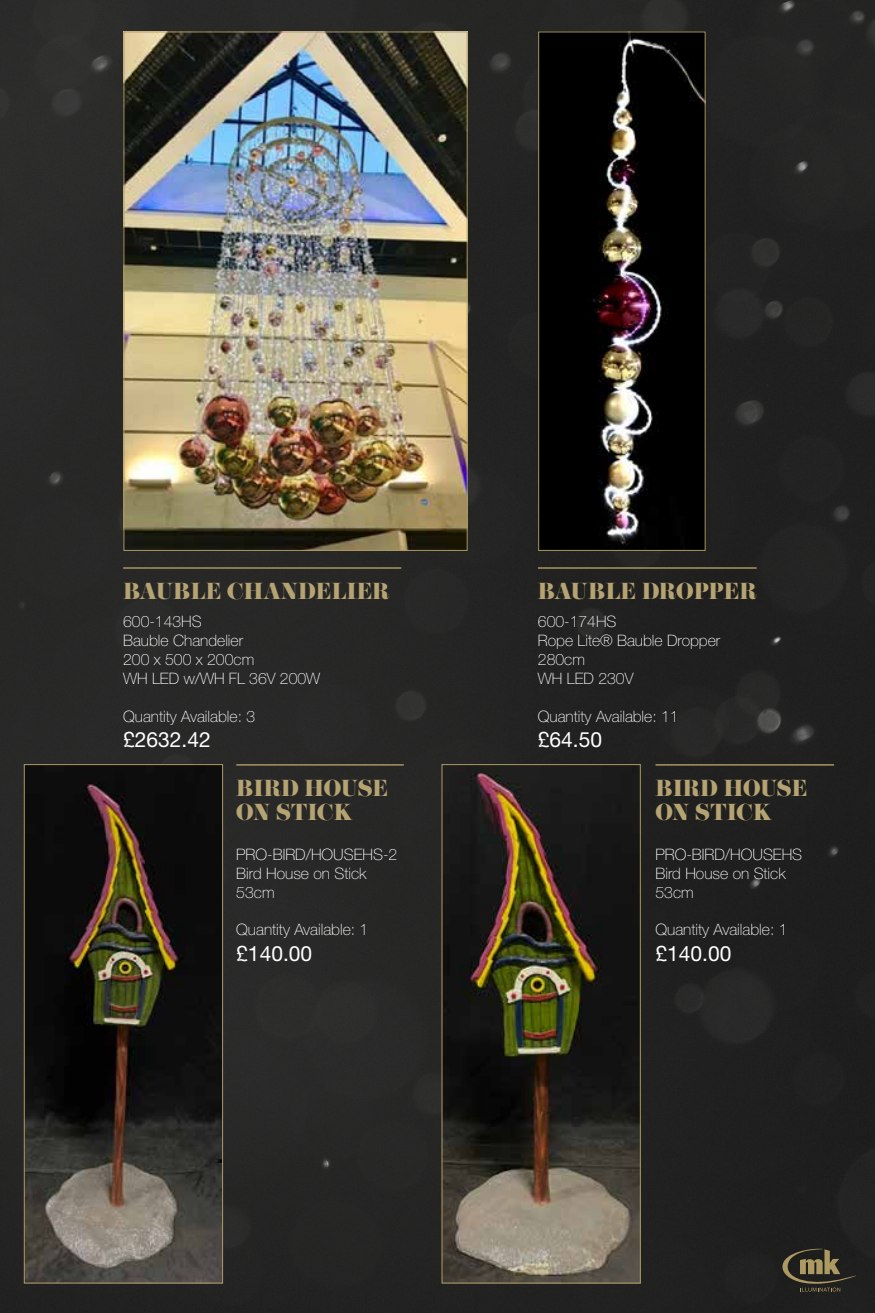
<style>
.page{position:relative;width:875px;height:1313px;background:#fff}
.page>*{position:absolute;margin:0;border:0;box-sizing:border-box;transform-origin:0 0}
.t1{font:21px "Helvetica Neue LTW1 G";color:#fff}
.t2{font:20.21px/24.2px "Eloquent JF Pro";color:#b5a372}
.t3{font:100 15.75px/18.9px "Helvetica Neue LTW1 G";color:#fff}
</style>
<div class="page">
<div style="left:0;top:0;width:875px;height:1312px;background:#252524"></div>
<svg style="left:782px;top:1247px;width:74px;height:45px"></svg>
<img style="left:125px;top:34px;width:341px;height:515px">
<img style="left:540px;top:34px;width:164px;height:515px">
<div style="left:538px;top:32px;width:168px;height:519px;border:1px solid #ae9a64"></div>
<img style="left:26px;top:766px;width:195px;height:515px">
<div style="left:24px;top:764px;width:199px;height:519px;border:1px solid #ae9a64"></div>
<img style="left:444px;top:766px;width:195px;height:515px">
<div style="left:442px;top:764px;width:199px;height:519px;border:1px solid #ae9a64"></div>
<hr style="left:123px;top:567px;width:278px;height:2px;background:#ad9962">
<hr style="left:538px;top:567px;width:219px;height:2px;background:#ad9962">
<hr style="left:236px;top:764px;width:168px;height:1px;background:#ad9962">
<hr style="left:655px;top:764px;width:179px;height:1px;background:#ad9962">
<p class="t2" style="left:123px;top:580px;width:268px">BAUBLE CHANDELIER</p>
<p class="t3" style="left:123px;top:612px;width:199px">600-143HS<br>Bauble Chandelier<br>200 x 500 x 200cm<br>WH LED w/WH FL 36V 200W</p>
<p class="t3" style="left:123px;top:707px;width:134px">Quantity Available: 3</p>
<h1 class="t1" style="left:123px;top:726px;width:89px">£2632.42</h1>
<p class="t2" style="left:236px;top:777px;width:153px">BIRD HOUSE<br>ON STICK</p>
<p class="t3" style="left:236px;top:844px;width:163px">PRO-BIRD/HOUSEHS-2<br>Bird House on Stick<br>53cm</p>
<p class="t3" style="left:236px;top:920px;width:134px">Quantity Available: 1</p>
<h1 class="t1" style="left:236px;top:940px;width:77px">£140.00</h1>
<p class="t2" style="left:538px;top:580px;width:220px">BAUBLE DROPPER</p>
<p class="t3" style="left:538px;top:612px;width:184px">600-174HS<br>Rope Lite® Bauble Dropper<br>280cm<br>WH LED 230V</p>
<p class="t3" style="left:538px;top:707px;width:142px">Quantity Available: 11</p>
<h1 class="t1" style="left:538px;top:726px;width:66px">£64.50</h1>
<p class="t2" style="left:655px;top:777px;width:153px">BIRD HOUSE<br>ON STICK</p>
<p class="t3" style="left:655px;top:844px;width:148px">PRO-BIRD/HOUSEHS<br>Bird House on Stick<br>53cm</p>
<p class="t3" style="left:655px;top:920px;width:134px">Quantity Available: 1</p>
<h1 class="t1" style="left:655px;top:940px;width:77px">£140.00</h1>
</div>
